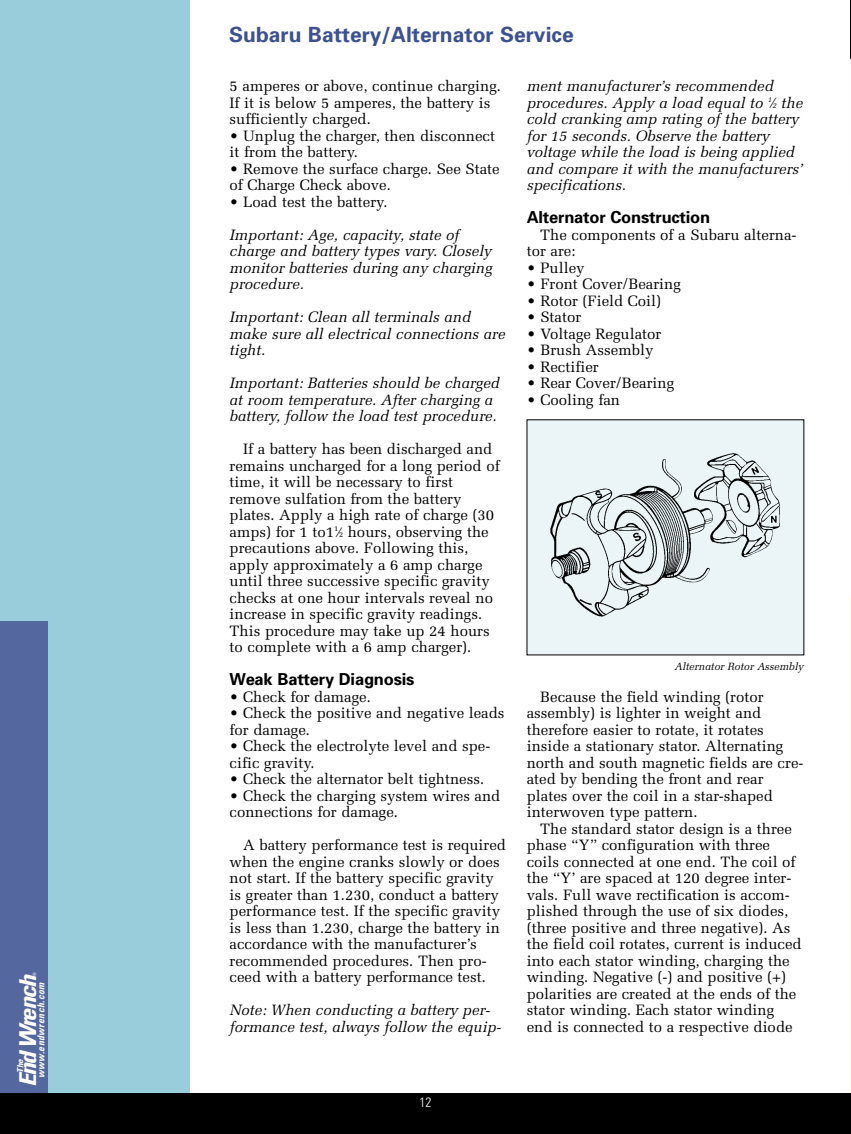
<style>
.page{position:relative;width:851px;height:1134px;background:#fff}
.page>*{position:absolute;margin:0;border:0;box-sizing:border-box;transform-origin:0 0}
.t1{font:italic 700 condensed 23.25px "Univers";color:#fff;scale:1.1 1}
.t2{font:700 21px "Univers";color:#3c5192}
.t3{font:700 16.5px "Univers";letter-spacing:-.01em;color:#000}
.t4{font:15px/16.5px "Melior";color:#000}
.t5{font:italic 15px/16.5px "Melior";color:#000}
.t6{font:300 condensed 13.5px "Univers";color:#fff}
.t7{font:italic 10.5px "Melior";color:#000}
.t8{font:italic 700 condensed 9.75px "Univers";color:#fff}
.t9{font:italic 700 condensed 8.25px "Univers";color:#fff;scale:1.1 1}
.t10{font:condensed 4.5px "Univers";color:#fff}
.s1{font-size:7.5px}
</style>
<div class="page">
<img style="left:850px;top:0;width:1px;height:59px">
<hr style="left:850px;top:598px;width:1px;height:520px;background:#fffde7">
<div style="left:0;top:0;width:189px;height:1107px;background:#99cddc"></div>
<div style="left:0;top:621px;width:47px;height:486px;background:#55679f"></div>
<div style="left:0;top:1093px;width:850px;height:41px;background:#000"></div>
<div style="left:527px;top:420px;width:276px;height:235px;background:#ebf5f8"></div>
<img style="left:550px;top:453px;width:230px;height:164px">
<p class="t10" style="left:33px;top:976px;width:5px;rotate:-90deg">®</p>
<h1 class="t1" style="left:19px;top:1087px;width:103px;rotate:-90deg">End Wrench</h1>
<p class="t8" style="left:37px;top:1078px;width:99px;rotate:-90deg">www.endwrench.com</p>
<p class="t9" style="left:17px;top:1073px;width:15px;rotate:-90deg">The</p>
<h2 class="t2" style="left:229px;top:27px;width:346px">Subaru Battery/Alternator Service</h2>
<p class="t4" style="left:230px;top:79px;width:273px">5 amperes or above, continue charging.<br>If it is below 5 amperes, the battery is sufficiently charged.</p>
<p class="t4" style="left:230px;top:129px;width:267px">• Unplug the charger, then disconnect it from the battery.</p>
<p class="t4" style="left:230px;top:162px;width:271px">• Remove the surface charge. See State of Charge Check above.</p>
<p class="t4" style="left:230px;top:195px;width:159px">• Load test the battery.</p>
<p class="t5" style="left:230px;top:228px;width:264px">Important: Age, capacity, state of charge and battery types vary. Closely monitor batteries during any charging procedure.</p>
<p class="t5" style="left:230px;top:310px;width:277px">Important: Clean all terminals and make sure all electrical connections are tight.</p>
<p class="t5" style="left:230px;top:376px;width:271px">Important: Batteries should be charged at room temperature. After charging a battery, follow the load test procedure.</p>
<p class="t4" style="left:230px;top:442px;width:271px;text-indent:14px">If a battery has been discharged and remains uncharged for a long period of time, it will be necessary to first remove sulfation from the battery plates. Apply a high rate of charge (30 amps) for 1 to1<sup>1</sup>⁄<span class="s1">2</span> hours, observing the precautions above. Following this, apply approximately a 6 amp charge until three successive specific gravity checks at one hour intervals reveal no increase in specific gravity readings.<br>This procedure may take up 24 hours to complete with a 6 amp charger).</p>
<p class="t3" style="left:230px;top:673px;width:186px">Weak Battery Diagnosis</p>
<p class="t4" style="left:230px;top:690px;width:143px">• Check for damage.</p>
<p class="t4" style="left:230px;top:706px;width:276px">• Check the positive and negative leads for damage.</p>
<p class="t4" style="left:230px;top:739px;width:262px">• Check the electrolyte level and spe&shy;cific gravity.</p>
<p class="t4" style="left:230px;top:772px;width:256px">• Check the alternator belt tightness.</p>
<p class="t4" style="left:230px;top:789px;width:272px">• Check the charging system wires and connections for damage.</p>
<p class="t4" style="left:230px;top:838px;width:278px;text-indent:14px">A battery performance test is required when the engine cranks slowly or does not start. If the battery specific gravity is greater than 1.230, conduct a battery performance test. If the specific gravity is less than 1.230, charge the battery in accordance with the manufacturer’s recommended procedures. Then pro&shy;ceed with a battery performance test.</p>
<p class="t5" style="left:230px;top:1003px;width:273px">Note: When conducting a battery per&shy;formance test, always follow the equip-</p>
<p class="t5" style="left:526px;top:79px;width:278px">ment manufacturer’s recommended procedures. Apply a load equal to <sup>1</sup>⁄<span class="s1">2</span> the cold cranking amp rating of the battery for 15 seconds. Observe the battery voltage while the load is being applied and compare it with the manufacturers’ specifications.</p>
<p class="t3" style="left:526px;top:211px;width:185px">Alternator Construction</p>
<p class="t4" style="left:526px;top:228px;width:271px;text-indent:14px">The components of a Subaru alterna&shy;tor are:</p>
<p class="t4" style="left:526px;top:261px;width:59px">• Pulley</p>
<p class="t4" style="left:526px;top:277px;width:156px">• Front Cover/Bearing</p>
<p class="t4" style="left:526px;top:294px;width:136px">• Rotor (Field Coil)</p>
<p class="t4" style="left:526px;top:310px;width:56px">• Stator</p>
<p class="t4" style="left:526px;top:327px;width:136px">• Voltage Regulator</p>
<p class="t4" style="left:526px;top:343px;width:128px">• Brush Assembly</p>
<p class="t4" style="left:526px;top:360px;width:73px">• Rectifier</p>
<p class="t4" style="left:526px;top:376px;width:149px">• Rear Cover/Bearing</p>
<p class="t4" style="left:526px;top:393px;width:95px">• Cooling fan</p>
<p class="t7" style="left:674px;top:662px;width:130px">Alternator Rotor Assembly</p>
<p class="t4" style="left:526px;top:690px;width:278px;text-indent:14px">Because the field winding (rotor assembly) is lighter in weight and therefore easier to rotate, it rotates inside a stationary stator. Alternating north and south magnetic fields are cre&shy;ated by bending the front and rear plates over the coil in a star-shaped interwoven type pattern.</p>
<p class="t4" style="left:526px;top:822px;width:276px;text-indent:14px">The standard stator design is a three phase “Y” configuration with three coils connected at one end. The coil of the “Y’ are spaced at 120 degree inter&shy;vals. Full wave rectification is accom&shy;plished through the use of six diodes, (three positive and three negative). As the field coil rotates, current is induced into each stator winding, charging the winding. Negative (-) and positive (+) polarities are created at the ends of the stator winding. Each stator winding end is connected to a respective diode</p>
<p class="t6" style="left:419px;top:1097px;width:13px">12</p>
</div>
